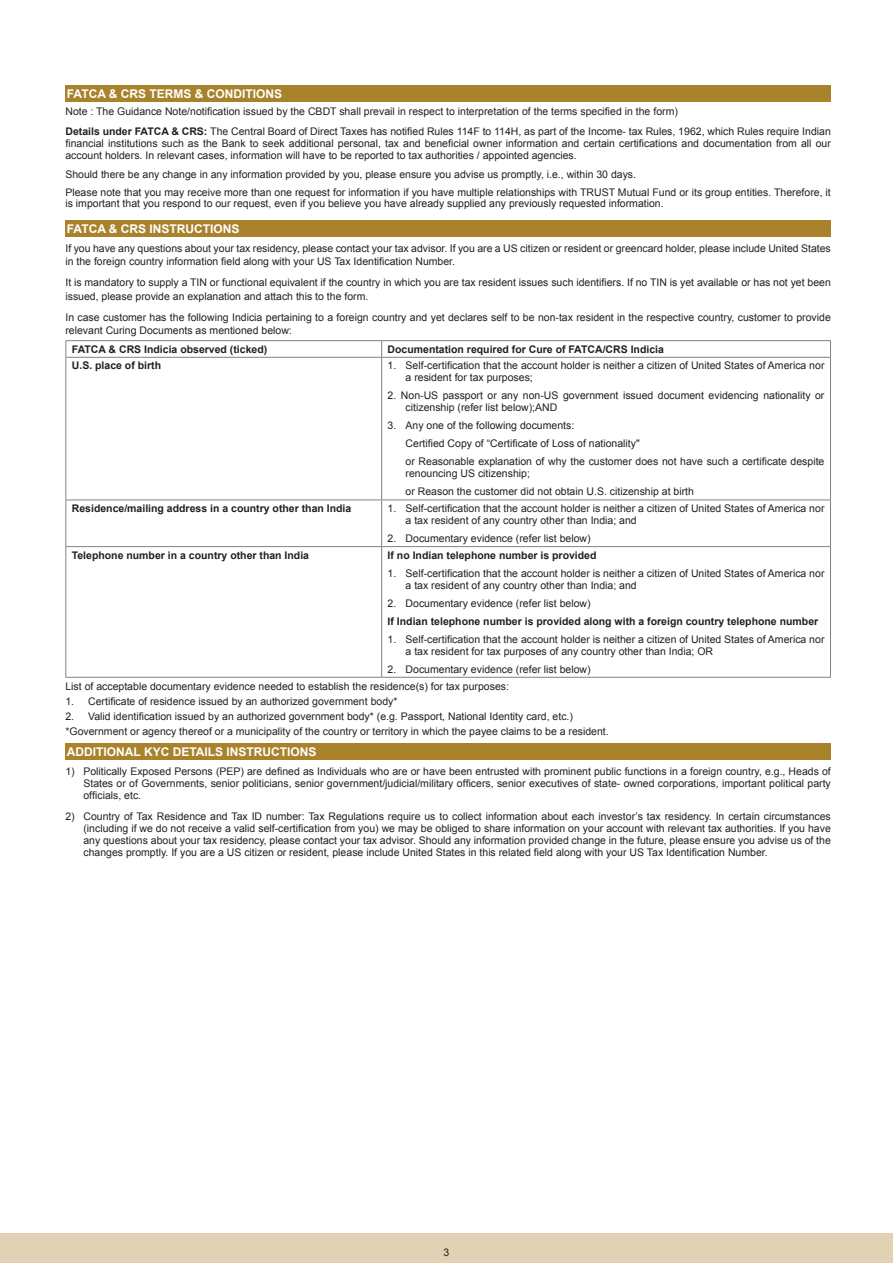
<style>
.page{position:relative;width:893px;height:1263px;background:#fff}
.page>*{position:absolute;margin:0;border:0;box-sizing:border-box;transform-origin:0 0}
.t1{font:700 12px "Arial";color:#fff}
.t2{font:10.5px/12px "Arial";color:#231f20}
.t3{font:700 10.5px "Arial";color:#231f20}
.s1{font-weight:700}
</style>
<div class="page">
<div style="left:0;top:1233px;width:893px;height:30px;background:#e2d2b5"></div>
<div style="left:65px;top:86px;width:766px;height:16px;background:#a9822c"></div>
<div style="left:65px;top:220px;width:766px;height:17px;background:#a9822c"></div>
<hr style="left:65px;top:340px;width:317px;height:1px;background:#808285">
<svg style="left:65px;top:341px;width:1px;height:16px"></svg>
<hr style="left:382px;top:340px;width:449px;height:1px;background:#808285">
<svg style="left:381px;top:341px;width:1px;height:16px"></svg>
<svg style="left:830px;top:341px;width:1px;height:16px"></svg>
<hr style="left:65px;top:357px;width:317px;height:1px;background:#808285">
<hr style="left:65px;top:358px;width:1px;height:142px;background:#808285">
<hr style="left:382px;top:357px;width:449px;height:1px;background:#808285">
<hr style="left:381px;top:358px;width:1px;height:142px;background:#808285">
<hr style="left:830px;top:358px;width:1px;height:142px;background:#808285">
<hr style="left:65px;top:500px;width:317px;height:1px;background:#808285">
<hr style="left:65px;top:500px;width:1px;height:46px;background:#808285">
<hr style="left:382px;top:500px;width:449px;height:1px;background:#808285">
<hr style="left:381px;top:500px;width:1px;height:46px;background:#808285">
<hr style="left:830px;top:500px;width:1px;height:46px;background:#808285">
<hr style="left:65px;top:546px;width:317px;height:1px;background:#808285">
<hr style="left:65px;top:547px;width:1px;height:130px;background:#808285">
<hr style="left:382px;top:546px;width:449px;height:1px;background:#808285">
<hr style="left:381px;top:547px;width:1px;height:130px;background:#808285">
<hr style="left:830px;top:547px;width:1px;height:130px;background:#808285">
<hr style="left:65px;top:677px;width:317px;height:1px;background:#808285">
<hr style="left:382px;top:677px;width:449px;height:1px;background:#808285">
<div style="left:65px;top:744px;width:766px;height:16px;background:#a9822c"></div>
<p class="t1" style="left:67px;top:86px;width:217px">FATCA &amp; CRS TERMS &amp; CONDITIONS</p>
<p class="t2" style="left:65px;top:106px;width:614px">Note : The Guidance Note/notification issued by the CBDT shall prevail in respect to interpretation of the terms specified in the form)</p>
<p class="t2" style="left:65px;top:125px;width:767px;text-align:justify"><span class="s1">Details under FATCA &amp; CRS:</span> The Central Board of Direct Taxes has notified Rules 114F to 114H, as part of the Income- tax Rules, 1962, which Rules require Indian financial institutions such as the Bank to seek additional personal, tax and beneficial owner information and certain certifications and documentation from all our account holders. In relevant cases, information will have to be reported to tax authorities / appointed agencies.</p>
<p class="t2" style="left:65px;top:169px;width:572px">Should there be any change in any information provided by you, please ensure you advise us promptly, i.e., within 30 days.</p>
<p class="t2" style="left:65px;top:188px;width:767px;line-height:10.5px">Please note that you may receive more than one request for information if you have multiple relationships with TRUST Mutual Fund or its group entities. Therefore, it is important that you respond to our request, even if you believe you have already supplied any previously requested information.</p>
<p class="t1" style="left:67px;top:221px;width:174px">FATCA &amp; CRS INSTRUCTIONS</p>
<p class="t2" style="left:65px;top:241px;width:767px;line-height:13.5px">If you have any questions about your tax residency, please contact your tax advisor. If you are a US citizen or resident or greencard holder, please include United States in the foreign country information field along with your US Tax Identification Number.</p>
<p class="t2" style="left:65px;top:276px;width:767px;line-height:13.5px">It is mandatory to supply a TIN or functional equivalent if the country in which you are tax resident issues such identifiers. If no TIN is yet available or has not yet been issued, please provide an explanation and attach this to the form.</p>
<p class="t2" style="left:65px;top:310px;width:767px;line-height:13.5px">In case customer has the following Indicia pertaining to a foreign country and yet declares self to be non-tax resident in the respective country, customer to provide relevant Curing Documents as mentioned below:</p>
<p class="t3" style="left:72px;top:342px;width:197px">FATCA &amp; CRS Indicia observed (ticked)</p>
<p class="t3" style="left:388px;top:342px;width:278px">Documentation required for Cure of FATCA/CRS Indicia</p>
<p class="t3" style="left:72px;top:359px;width:91px">U.S. place of birth</p>
<p class="t2" style="left:406px;top:360px;width:420px;text-indent:-18px">1. Self-certification that the account holder is neither a citizen of United States of America nor a resident for tax purposes;</p>
<p class="t2" style="left:406px;top:390px;width:420px;text-indent:-18px">2. Non-US passport or any non-US government issued document evidencing nationality or citizenship (refer list below);AND</p>
<p class="t2" style="left:388px;top:420px;width:188px">3. Any one of the following documents:</p>
<p class="t2" style="left:406px;top:438px;width:236px">Certified Copy of “Certificate of Loss of nationality"</p>
<p class="t2" style="left:406px;top:456px;width:420px">or Reasonable explanation of why the customer does not have such a certificate despite renouncing US citizenship;</p>
<p class="t2" style="left:406px;top:486px;width:290px">or Reason the customer did not obtain U.S. citizenship at birth</p>
<p class="t3" style="left:72px;top:501px;width:281px">Residence/mailing address in a country other than India</p>
<p class="t2" style="left:406px;top:502px;width:420px;text-indent:-18px">1. Self-certification that the account holder is neither a citizen of United States of America nor a tax resident of any country other than India; and</p>
<p class="t2" style="left:388px;top:532px;width:204px">2. Documentary evidence (refer list below)</p>
<p class="t3" style="left:72px;top:548px;width:239px">Telephone number in a country other than India</p>
<p class="t3" style="left:388px;top:548px;width:210px">If no Indian telephone number is provided</p>
<p class="t2" style="left:406px;top:567px;width:420px;text-indent:-18px">1. Self-certification that the account holder is neither a citizen of United States of America nor a tax resident of any country other than India; and</p>
<p class="t2" style="left:388px;top:597px;width:204px">2. Documentary evidence (refer list below)</p>
<p class="t3" style="left:388px;top:614px;width:432px">If Indian telephone number is provided along with a foreign country telephone number</p>
<p class="t2" style="left:406px;top:633px;width:420px;text-indent:-18px">1. Self-certification that the account holder is neither a citizen of United States of America nor a tax resident for tax purposes of any country other than India; OR</p>
<p class="t2" style="left:388px;top:663px;width:204px">2. Documentary evidence (refer list below)</p>
<p class="t2" style="left:65px;top:680px;width:445px">List of acceptable documentary evidence needed to establish the residence(s) for tax purposes:</p>
<p class="t2" style="left:65px;top:695px;width:334px">1. Certificate of residence issued by an authorized government body*</p>
<p class="t2" style="left:65px;top:710px;width:509px">2. Valid identification issued by an authorized government body* (e.g. Passport, National Identity card, etc.)</p>
<p class="t2" style="left:65px;top:725px;width:545px">*Government or agency thereof or a municipality of the country or territory in which the payee claims to be a resident.</p>
<p class="t1" style="left:67px;top:744px;width:251px">ADDITIONAL KYC DETAILS INSTRUCTIONS</p>
<p class="t2" style="left:83px;top:765px;width:749px;text-align:justify;text-indent:-18px">1) Politically Exposed Persons (PEP) are defined as Individuals who are or have been entrusted with prominent public functions in a foreign country, e.g., Heads of States or of Governments, senior politicians, senior government/judicial/military officers, senior executives of state- owned corporations, important political party officials, etc.</p>
<p class="t2" style="left:83px;top:810px;width:749px;text-align:justify;text-indent:-18px">2) Country of Tax Residence and Tax ID number: Tax Regulations require us to collect information about each investor’s tax residency. In certain circumstances (including if we do not receive a valid self-certification from you) we may be obliged to share information on your account with relevant tax authorities. If you have any questions about your tax residency, please contact your tax advisor. Should any information provided change in the future, please ensure you advise us of the changes promptly. If you are a US citizen or resident, please include United States in this related field along with your US Tax Identification Number.</p>
<p class="t2" style="left:444px;top:1246px;width:7px">3</p>
</div>
